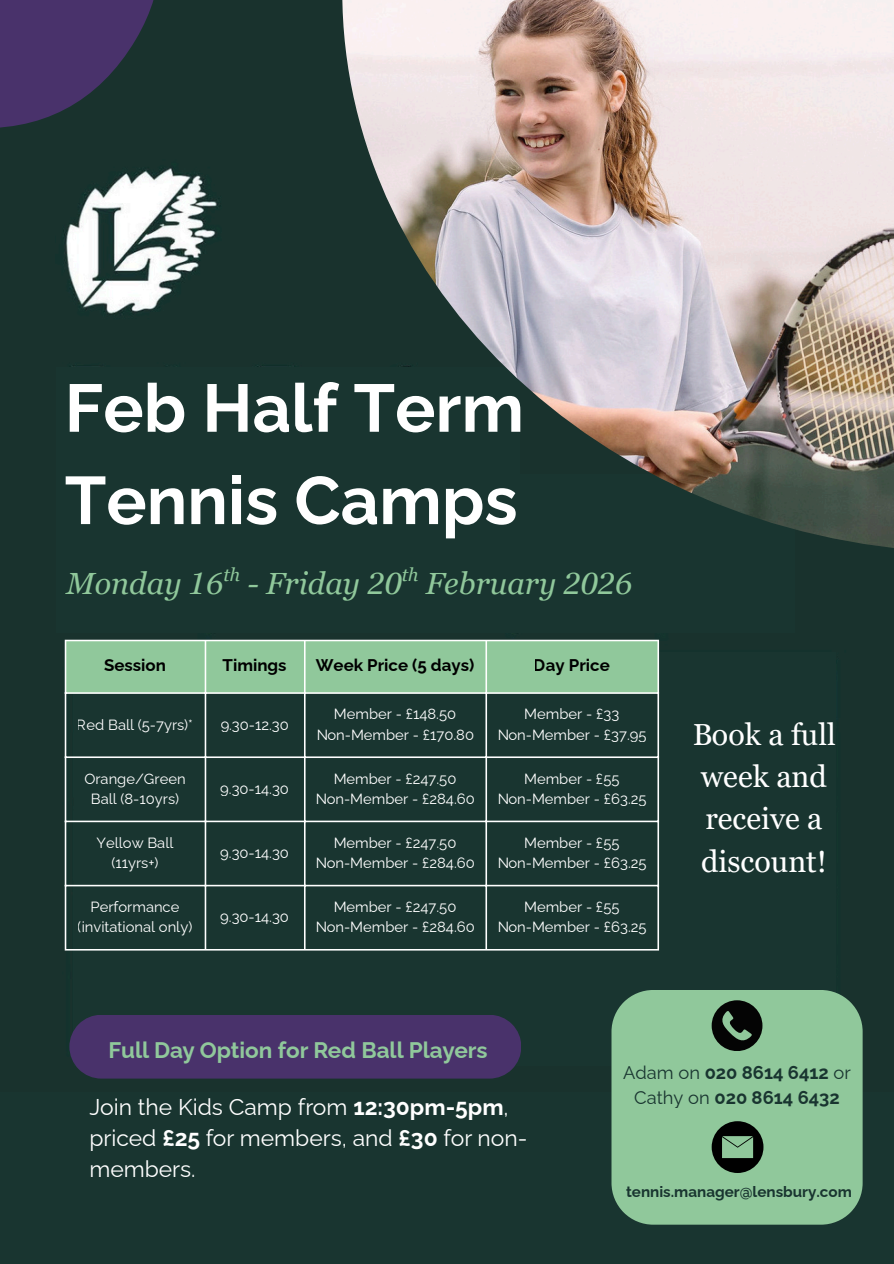
<style>
.page{position:relative;width:894px;height:1264px;background:#fff}
.page>*{position:absolute;margin:0;border:0;box-sizing:border-box;transform-origin:0 0}
.t1{font:700 67.2px/92.2px "Raleway";color:#fff}
.t2{font:italic 30.6px "Georgia Pro";color:#90c89b}
.t3{font:30.45px/42.3px "Georgia Pro";color:#fff}
.t4{font:22.8px/31px "Raleway";color:#fff}
.t5{font:700 22.5px "Raleway";color:#90c89b}
.t6{font:700 18.3px/24.9px "Raleway";color:#193530;text-align:center}
.t7{font:italic 18.3px "Georgia Pro";color:#90c89b}
.t8{font:700 16.8px "Raleway";color:#000}
.t9{font:700 15.15px "Raleway";color:#193530}
.t10{font:14.7px/20.1px "Raleway";color:#fff;text-align:center}
.s1{font-weight:700}
.s2{font-weight:400}
</style>
<div class="page">
<div style="left:0;top:0;width:892px;height:1092px;background:#19322d"></div>
<div style="left:57px;top:367px;width:463px;height:265px;background:#193530"></div>
<div style="left:478px;top:474px;width:316px;height:158px;background:#193530"></div>
<svg style="left:0;top:0;width:225px;height:199px;background:#323b49"></svg>
<div style="left:74px;top:652px;width:761px;height:413px;background:#193530"></div>
<div style="left:66px;top:641px;width:591px;height:51px;background:#90c89b"></div>
<hr style="left:65px;top:641px;width:1px;height:308px;background:#fff">
<hr style="left:205px;top:641px;width:1px;height:308px;background:#fff">
<hr style="left:304px;top:641px;width:1px;height:308px;background:#fff">
<hr style="left:485px;top:641px;width:2px;height:308px;background:#fff">
<hr style="left:657px;top:641px;width:2px;height:308px;background:#fff">
<hr style="left:65px;top:639px;width:594px;height:2px;background:#fff">
<hr style="left:65px;top:692px;width:594px;height:2px;background:#fff">
<hr style="left:65px;top:756px;width:594px;height:2px;background:#fff">
<hr style="left:65px;top:820px;width:594px;height:2px;background:#fff">
<hr style="left:65px;top:884px;width:594px;height:2px;background:#fff">
<hr style="left:65px;top:949px;width:594px;height:1px;background:#fff">
<div style="left:0;top:1092px;width:893px;height:171px;background:#193530"></div>
<div style="left:611px;top:989px;width:251px;height:235px;background:#90c89b"></div>
<svg style="left:711px;top:1121px;width:52px;height:51px"></svg>
<div style="left:711px;top:1000px;width:51px;height:50px;background:#040404;border-radius:50%"></div>
<svg style="left:718px;top:1011px;width:34px;height:33px"></svg>
<div style="left:69px;top:1014px;width:452px;height:64px;background:#49326b"></div>
<img style="left:342px;top:0;width:551px;height:552px">
<h1 class="t1" style="left:65px;top:362px;width:460px">Feb Half Term<br>Tennis Camps</h1>
<h2 class="t2" style="left:66px;top:566px;width:567px">Monday 16 - Friday 20 February 2026</h2>
<p class="t7" style="left:223px;top:564px;width:18px">th</p>
<p class="t7" style="left:402px;top:564px;width:18px">th</p>
<p class="t8" style="left:104px;top:655px;width:63px">Session</p>
<p class="t8" style="left:222px;top:655px;width:65px">Timings</p>
<p class="t8" style="left:316px;top:655px;width:160px">Week Price (5 days)</p>
<p class="t8" style="left:533px;top:655px;width:77px">Day Price</p>
<p class="t10" style="left:77px;top:714px;width:117px">Red Ball (5-7yrs)*</p>
<p class="t10" style="left:220px;top:714px;width:70px">9.30-12.30</p>
<p class="t10" style="left:84px;top:768px;width:103px">Orange/Green<br>Ball (8-10yrs)</p>
<p class="t10" style="left:220px;top:778px;width:70px">9.30-14.30</p>
<p class="t10" style="left:97px;top:832px;width:78px">Yellow Ball (11yrs+)</p>
<p class="t10" style="left:78px;top:896px;width:116px">Performance (invitational only)</p>
<p class="t10" style="left:220px;top:842px;width:70px">9.30-14.30</p>
<p class="t10" style="left:220px;top:906px;width:70px">9.30-14.30</p>
<p class="t10" style="left:316px;top:704px;width:159px">Member - £148.50<br>Non-Member - £170.80</p>
<p class="t10" style="left:497px;top:704px;width:151px">Member - £33<br>Non-Member - £37.95</p>
<p class="t10" style="left:315px;top:768px;width:161px">Member - £247.50<br>Non-Member - £284.60</p>
<p class="t10" style="left:497px;top:768px;width:151px">Member - £55<br>Non-Member - £63.25</p>
<p class="t10" style="left:315px;top:832px;width:161px">Member - £247.50<br>Non-Member - £284.60</p>
<p class="t10" style="left:497px;top:832px;width:151px">Member - £55<br>Non-Member - £63.25</p>
<p class="t10" style="left:315px;top:896px;width:161px">Member - £247.50<br>Non-Member - £284.60</p>
<p class="t10" style="left:497px;top:896px;width:151px">Member - £55<br>Non-Member - £63.25</p>
<h3 class="t3" style="left:692px;top:713px;width:145px">Book a full week and receive a discount!</h3>
<h3 class="t5" style="left:109px;top:1037px;width:380px">Full Day Option for Red Ball Players</h3>
<h3 class="t4" style="left:89px;top:1091px;width:439px">Join the Kids Camp from <span class="s1">12:30pm-5pm</span>, priced <span class="s1">£25</span> for members, and <span class="s1">£30</span> for non&shy;members.</h3>
<p class="t6" style="left:623px;top:1059px;width:229px"><span class="s2">Adam on</span> 020 8614 6412 <span class="s2">or<br>Cathy on</span> 020 8614 6432</p>
<p class="t9" style="left:626px;top:1183px;width:227px">tennis.manager@lensbury.com</p>
</div>
